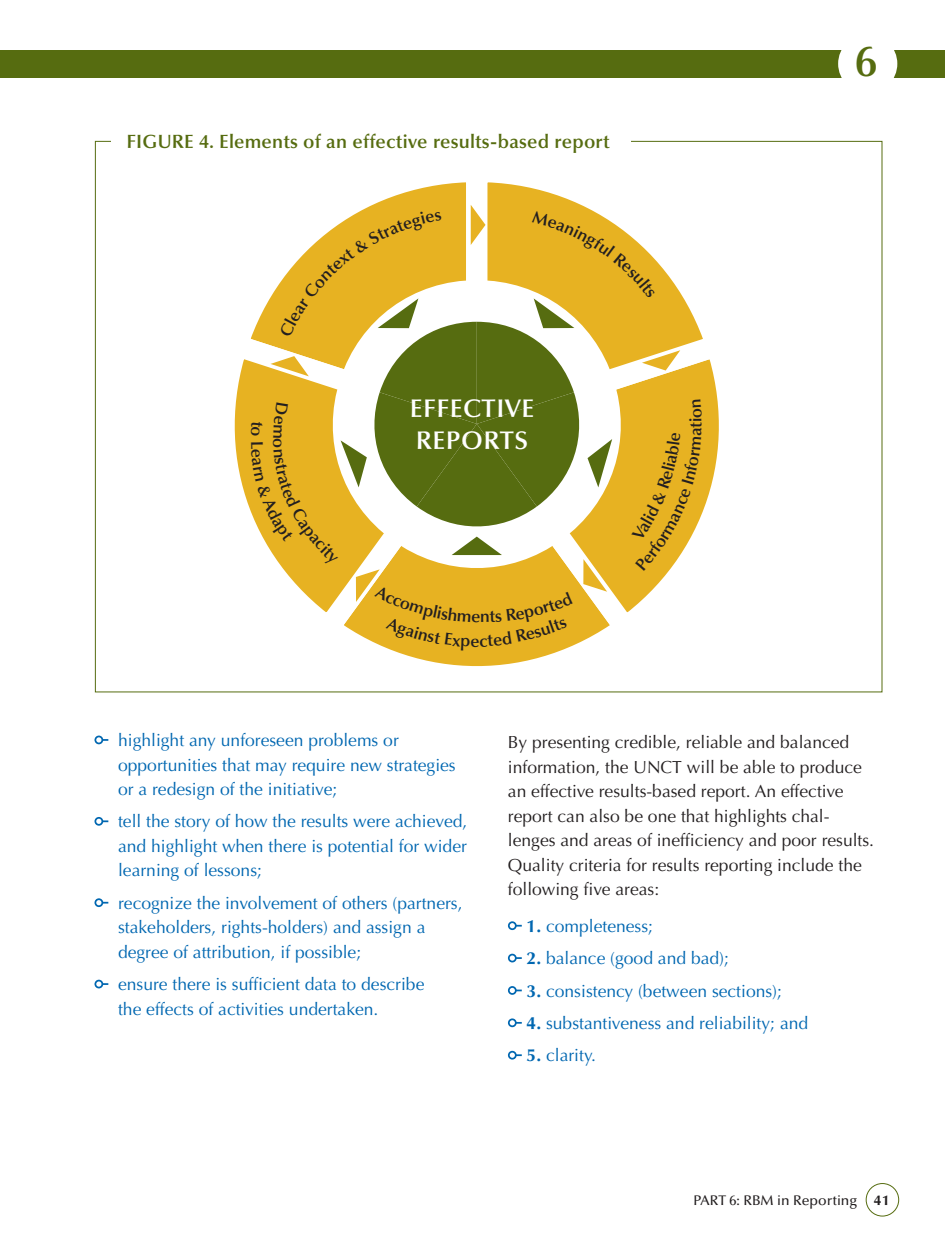
<style>
.page{position:relative;width:945px;height:1260px;background:#fff}
.page>*{position:absolute;margin:0;border:0;box-sizing:border-box;transform-origin:0 0}
.t1{font:600 43.75px "Optima LT Std";color:#566c10}
.box_main_title{font:600 25.55px/32px "Optima LT Std";letter-spacing:.02em;color:#fff}
.BOX_FIGURE_title{font:600 19.25px "Optima LT Std";letter-spacing:.01em;color:#566c10}
.Body_-numbered{font:17.5px/24.5px "Optima LT Std";color:#0067b1}
.Body{font:17.5px/24.5px "Optima LT Std";color:#231f20}
.Table_subtitle{font:600 17.15px "Optima LT Std";color:#231f20}
.t2{font:500 14px "Optima LT Std";color:#231f20}
.t3{font:700 14px "Optima LT Std";color:#231f20}
.s1{font-weight:700}
</style>
<div class="page">
<div style="left:866px;top:1183px;width:33px;height:34px;border:1px solid #566c10;border-radius:50%"></div>
<div style="left:0;top:50px;width:945px;height:27px;background:#566c10"></div>
<div style="left:838px;top:34px;width:59px;height:59px;background:#fff;border-radius:50%"></div>
<div style="left:94px;top:736px;width:9px;height:8px;border:2px solid #0067b1;border-radius:50%"></div>
<div style="left:94px;top:817px;width:9px;height:9px;border:2px solid #0067b1;border-radius:50%"></div>
<div style="left:94px;top:898px;width:9px;height:9px;border:2px solid #0067b1;border-radius:50%"></div>
<div style="left:94px;top:980px;width:9px;height:8px;border:2px solid #0067b1;border-radius:50%"></div>
<div style="left:508px;top:921px;width:9px;height:9px;border:2px solid #0067b1;border-radius:50%"></div>
<div style="left:508px;top:954px;width:9px;height:8px;border:2px solid #0067b1;border-radius:50%"></div>
<div style="left:508px;top:986px;width:9px;height:9px;border:2px solid #0067b1;border-radius:50%"></div>
<div style="left:508px;top:1018px;width:9px;height:9px;border:2px solid #0067b1;border-radius:50%"></div>
<div style="left:508px;top:1051px;width:9px;height:9px;border:2px solid #0067b1;border-radius:50%"></div>
<svg style="left:299px;top:657px;width:356px;height:36px"></svg>
<svg style="left:372px;top:183px;width:78px;height:22px"></svg>
<svg style="left:234px;top:338px;width:213px;height:319px"></svg>
<svg style="left:447px;top:451px;width:271px;height:206px"></svg>
<svg style="left:450px;top:182px;width:269px;height:269px"></svg>
<svg style="left:251px;top:205px;width:451px;height:446px"></svg>
<p class="BOX_FIGURE_title" style="left:126px;top:130px;width:485px">FIGURE 4. Elements of an effective results-based report</p>
<p class="box_main_title" style="left:410px;top:393px;width:126px">EFFECTIVE<br>REPORTS</p>
<p class="Table_subtitle" style="left:686px;top:422px;width:6px;rotate:-90deg">i</p>
<p class="t1" style="left:855px;top:36px;width:24px">6</p>
<p class="Body_-numbered" style="left:118px;top:728px;width:339px">highlight any unforeseen problems or opportunities that may require new strategies or a redesign of the initiative;</p>
<p class="Body_-numbered" style="left:118px;top:810px;width:351px;text-align:justify">tell the story of how the results were achieved, and highlight when there is potential for wider learning of lessons;</p>
<p class="Body_-numbered" style="left:118px;top:891px;width:346px">recognize the involvement of others (partners, stakeholders, rights-holders) and assign a degree of attribution, if possible;</p>
<p class="Body_-numbered" style="left:118px;top:972px;width:308px">ensure there is sufficient data to describe the effects of activities undertaken.</p>
<p class="Body" style="left:508px;top:730px;width:368px">By presenting credible, reliable and balanced information, the UNCT will be able to produce an effective results-based report. An effective report can also be one that highlights chal&shy;lenges and areas of inefficiency and poor results.<br>Quality criteria for results reporting include the following five areas:</p>
<p class="Body_-numbered" style="left:527px;top:914px;width:128px"><span class="s1">1.</span> completeness;</p>
<p class="Body_-numbered" style="left:527px;top:946px;width:204px"><span class="s1">2.</span> balance (good and bad);</p>
<p class="Body_-numbered" style="left:527px;top:979px;width:257px"><span class="s1">3.</span> consistency (between sections);</p>
<p class="Body_-numbered" style="left:527px;top:1011px;width:283px"><span class="s1">4.</span> substantiveness and reliability; and</p>
<p class="Body_-numbered" style="left:527px;top:1043px;width:71px"><span class="s1">5.</span> clarity.</p>
<p class="t2" style="left:694px;top:1192px;width:165px">PART 6: RBM in Reporting</p>
<p class="t3" style="left:874px;top:1192px;width:17px">41</p>
</div>
